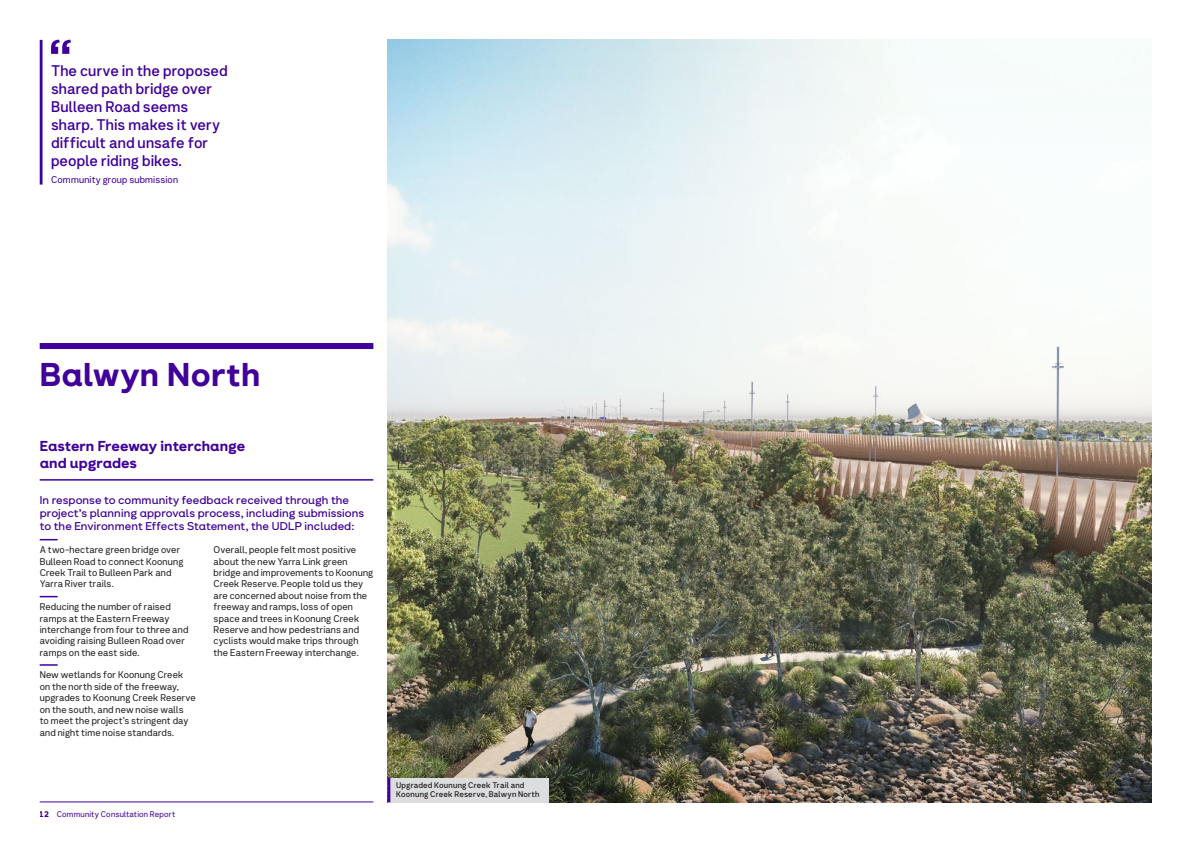
<style>
.page{position:relative;width:1191px;height:842px;background:#fff}
.page>*{position:absolute;margin:0;border:0;box-sizing:border-box;transform-origin:0 0}
.t1{font:800 32px "Network Neo";letter-spacing:.01em;color:#400099}
.t2{font:15px/18px "Network Sans 2019 Medium";color:#400099}
.t3{font:800 14px/16.8px "Network Neo";letter-spacing:-.005em;color:#400099}
.t4{font:500 11px/13.2px "Network Neo";letter-spacing:.005em;color:#400099}
.t5{font:9.5px/11.4px "Network Sans 2019 Regular";letter-spacing:.01em;color:#231f20}
.t6{font:9.5px "Network Sans 2019 Regular";letter-spacing:.015em;color:#400099}
.t7{font:8px/9.6px "Network Sans 2019 Medium";letter-spacing:.02em;color:#231f20}
.t8{font:8px "Network Sans 2019 Regular";letter-spacing:.02em;color:#400099}
.s1{font-family:"Network Sans 2019 Heavy"}
</style>
<div class="page">
<img style="left:387px;top:40px;width:764px;height:762px">
<div style="left:40px;top:343px;width:333px;height:6px;background:#400099"></div>
<hr style="left:40px;top:479px;width:333px;height:2px;background:#400099">
<svg style="left:40px;top:539px;width:18px;height:1px"></svg>
<svg style="left:40px;top:596px;width:18px;height:1px"></svg>
<svg style="left:40px;top:664px;width:18px;height:2px"></svg>
<hr style="left:40px;top:40px;width:3px;height:145px;background:#400099">
<svg style="left:51px;top:40px;width:20px;height:14px"></svg>
<hr style="left:40px;top:801px;width:333px;height:1px;background:#400099">
<div style="left:387px;top:778px;width:161px;height:24px;background:#dcddde"></div>
<hr style="left:387px;top:778px;width:3px;height:24px;background:#400099">
<h2 class="t2" style="left:51px;top:60px;width:178px">The curve in the proposed shared path bridge over<br>Bulleen Road seems sharp. This makes it very difficult and unsafe for people riding bikes.</h2>
<p class="t6" style="left:51px;top:171px;width:128px">Community group submission</p>
<h1 class="t1" style="left:40px;top:353px;width:222px">Balwyn North</h1>
<h3 class="t3" style="left:40px;top:439px;width:207px">Eastern Freeway interchange and upgrades</h3>
<p class="t4" style="left:40px;top:494px;width:326px">In response to community feedback received through the project’s planning approvals process, including submissions to the Environment Effects Statement, the UDLP included:</p>
<p class="t5" style="left:40px;top:544px;width:145px">A two-hectare green bridge over<br>Bulleen Road to connect Koonung<br>Creek Trail to Bulleen Park and<br>Yarra River trails.</p>
<p class="t5" style="left:40px;top:601px;width:150px">Reducing the number of raised ramps at the Eastern Freeway interchange from four to three and avoiding raising Bulleen Road over ramps on the east side.</p>
<p class="t5" style="left:40px;top:669px;width:158px">New wetlands for Koonung Creek on the north side of the freeway, upgrades to Koonung Creek Reserve on the south, and new noise walls<br>to meet the project’s stringent day and night time noise standards.</p>
<p class="t5" style="left:214px;top:544px;width:161px">Overall, people felt most positive about the new Yarra Link green bridge and improvements to Koonung Creek Reserve. People told us they are concerned about noise from the freeway and ramps, loss of open space and trees in Koonung Creek Reserve and how pedestrians and cyclists would make trips through the Eastern Freeway interchange.</p>
<p class="t8" style="left:40px;top:807px;width:137px"><span class="s1">12</span> Community Consultation Report</p>
<p class="t7" style="left:396px;top:779px;width:145px">Upgraded Kounung Creek Trail and<br>Koonung Creek Reserve, Balwyn North</p>
</div>
